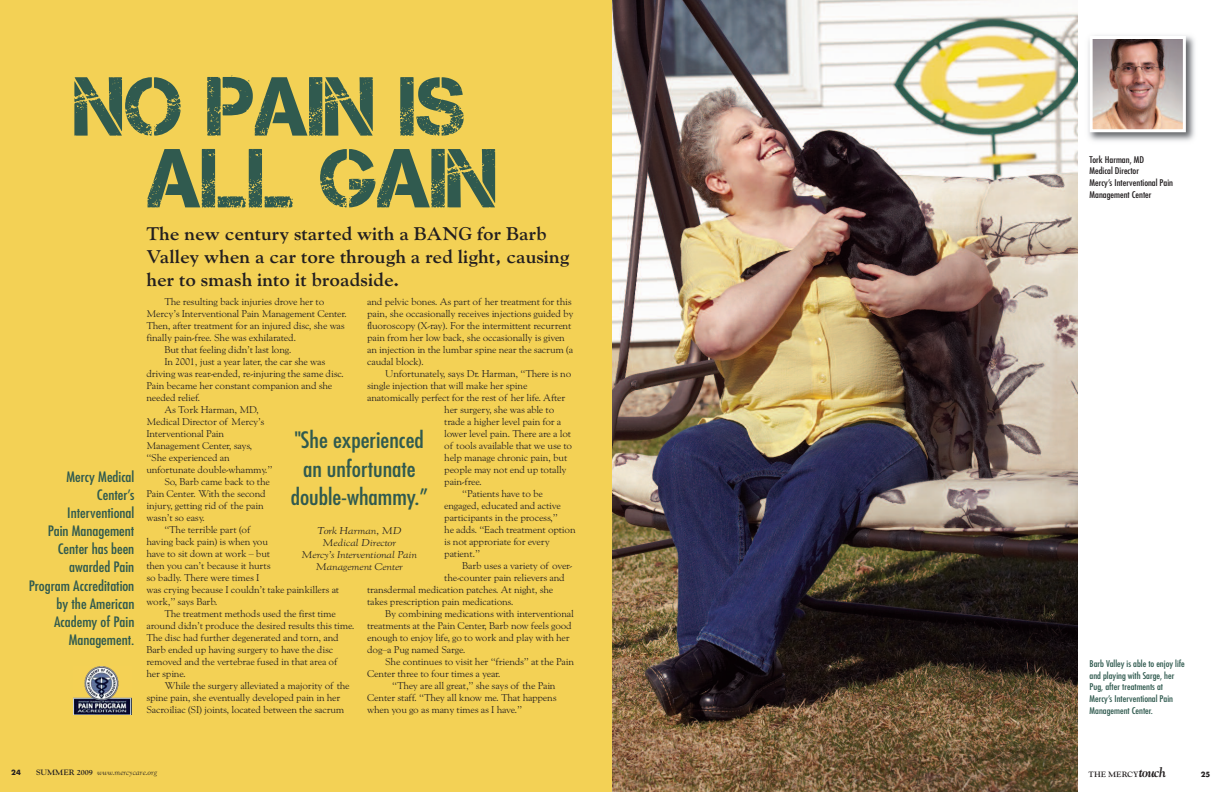
<style>
.page{position:relative;width:1224px;height:792px;background:#fff}
.page>*{position:absolute;margin:0;border:0;box-sizing:border-box;transform-origin:0 0}
.t1{font:83.4px/71.8px "Captureit";color:#305a4f}
.t2{font:condensed 22px/28.5px "Futura";color:#305a4f;text-align:center;scale:1.11 1}
.t3{font:700 19px/22.8px "Goudy";color:#231f20}
.t4{font:condensed 14px/18.1px "Futura";color:#305a4f;text-align:right;scale:1.11 1}
.t5{font:10px/12px "Goudy Old Style";letter-spacing:-.02em;color:#231f20}
.t6{font:italic 10px/12px "Goudy Old Style";letter-spacing:-.02em;color:#231f20;text-align:center;scale:1.11 1}
.t7{font:condensed 9px/11.7px "Futura";color:#305a4f;scale:1.11 1}
.t8{font:condensed 9px/11.7px "Futura";color:#231f20;scale:1.11 1}
.t9{font:italic 8px "Goudy Old Style";color:#231f20}
.t10{font:700 8px "Goudy";color:#231f20}
.t11{font:700 7px "Futura";color:#231f20}
.s1{font-family:"Goudy";font-weight:700;font-style:normal}
.s2{font-style:italic;font-size:14px}
</style>
<div class="page">
<div style="left:0;top:0;width:612px;height:792px;background:#f3d155"></div>
<img style="left:612px;top:0;width:466px;height:792px">
<img style="left:1088px;top:35px;width:107px;height:106px">
<img style="left:1094px;top:40px;width:88px;height:88px">
<div style="left:1090px;top:36px;width:96px;height:96px;border:3px solid #fff"></div>
<img style="left:73px;top:666px;width:59px;height:49px">
<h1 class="t1" style="left:148px;top:71px;width:352px;text-indent:-73px">NO PAIN IS<br>ALL GAIN</h1>
<h3 class="t4" style="left:29px;top:468px;width:97px">Mercy Medical<br>Center’s<br>Interventional<br>Pain Management<br>Center has been awarded Pain<br>Program Accreditation by the American<br>Academy of Pain<br>Management.</h3>
<h3 class="t3" style="left:146px;top:224px;width:425px">The new century started with a BANG for Barb<br>Valley when a car tore through a red light, causing her to smash into it broadside.</h3>
<p class="t5" style="left:367px;top:296px;width:208px">and pelvic bones. As part of her treatment for this pain, she occasionally receives injections guided by fluoroscopy (X-ray). For the intermittent recurrent pain from her low back, she occasionally is given an injection in the lumbar spine near the sacrum (a caudal block).</p>
<p class="t5" style="left:385px;top:368px;width:188px">Unfortunately, says Dr. Harman, “There is no</p>
<p class="t5" style="left:367px;top:380px;width:162px">single injection that will make her spine</p>
<p class="t5" style="left:367px;top:392px;width:200px">anatomically perfect for the rest of her life. After</p>
<p class="t5" style="left:444px;top:404px;width:112px">her surgery, she was able to</p>
<p class="t5" style="left:444px;top:416px;width:119px">trade a higher level pain for a</p>
<p class="t5" style="left:444px;top:428px;width:128px">lower level pain. There are a lot</p>
<p class="t5" style="left:444px;top:440px;width:129px">of tools available that we use to</p>
<p class="t5" style="left:444px;top:452px;width:125px">help manage chronic pain, but</p>
<p class="t5" style="left:444px;top:464px;width:124px">people may not end up totally</p>
<p class="t5" style="left:444px;top:476px;width:39px">pain-free.</p>
<p class="t5" style="left:462px;top:488px;width:82px">“Patients have to be</p>
<p class="t5" style="left:444px;top:500px;width:118px">engaged, educated and active</p>
<p class="t5" style="left:444px;top:512px;width:115px">participants in the process,”</p>
<p class="t5" style="left:444px;top:524px;width:133px">he adds. “Each treatment option</p>
<p class="t5" style="left:444px;top:536px;width:107px">is not approriate for every</p>
<p class="t5" style="left:444px;top:548px;width:37px">patient.”</p>
<p class="t5" style="left:462px;top:560px;width:112px">Barb uses a variety of over-</p>
<p class="t5" style="left:444px;top:572px;width:122px">the-counter pain relievers and</p>
<p class="t5" style="left:367px;top:584px;width:188px">transdermal medication patches. At night, she</p>
<p class="t5" style="left:367px;top:596px;width:148px">takes prescription pain medications.</p>
<p class="t5" style="left:385px;top:608px;width:190px">By combining medications with interventional</p>
<p class="t5" style="left:367px;top:620px;width:206px">treatments at the Pain Center, Barb now feels good</p>
<p class="t5" style="left:367px;top:632px;width:204px">enough to enjoy life, go to work and play with her</p>
<p class="t5" style="left:367px;top:644px;width:100px">dog–a Pug named Sarge.</p>
<p class="t5" style="left:385px;top:656px;width:190px">She continues to visit her “friends” at the Pain</p>
<p class="t5" style="left:367px;top:668px;width:135px">Center three to four times a year.</p>
<p class="t5" style="left:392px;top:680px;width:165px">“They are all great,” she says of the Pain</p>
<p class="t5" style="left:367px;top:692px;width:191px">Center staff. “They all know me. That happens</p>
<p class="t5" style="left:367px;top:704px;width:157px">when you go as many times as I have.”</p>
<p class="t5" style="left:164px;top:296px;width:161px">The resulting back injuries drove her to</p>
<p class="t5" style="left:146px;top:308px;width:202px">Mercy’s Interventional Pain Management Center.</p>
<p class="t5" style="left:146px;top:320px;width:200px">Then, after treatment for an injured disc, she was</p>
<p class="t5" style="left:146px;top:332px;width:152px">finally pain-free. She was exhilarated.</p>
<p class="t5" style="left:164px;top:344px;width:129px">But that feeling didn’t last long.</p>
<p class="t5" style="left:164px;top:356px;width:163px">In 2001, just a year later, the car she was</p>
<p class="t5" style="left:146px;top:368px;width:199px">driving was rear-ended, re-injuring the same disc.</p>
<p class="t5" style="left:146px;top:380px;width:188px">Pain became her constant companion and she</p>
<p class="t5" style="left:146px;top:392px;width:56px">needed relief.</p>
<p class="t5" style="left:164px;top:404px;width:96px">As Tork Harman, MD,</p>
<p class="t5" style="left:146px;top:416px;width:120px">Medical Director of Mercy’s</p>
<p class="t5" style="left:146px;top:428px;width:79px">Interventional Pain</p>
<p class="t5" style="left:146px;top:440px;width:108px">Management Center, says,</p>
<p class="t5" style="left:146px;top:452px;width:85px">“She experienced an</p>
<p class="t5" style="left:146px;top:464px;width:128px">unfortunate double-whammy.”</p>
<p class="t5" style="left:164px;top:476px;width:107px">So, Barb came back to the</p>
<p class="t5" style="left:146px;top:488px;width:121px">Pain Center. With the second</p>
<p class="t5" style="left:146px;top:500px;width:119px">injury, getting rid of the pain</p>
<p class="t5" style="left:146px;top:512px;width:60px">wasn’t so easy.</p>
<p class="t5" style="left:164px;top:524px;width:87px">“The terrible part (of</p>
<p class="t5" style="left:146px;top:536px;width:123px">having back pain) is when you</p>
<p class="t5" style="left:146px;top:548px;width:125px">have to sit down at work – but</p>
<p class="t5" style="left:146px;top:560px;width:126px">then you can’t because it hurts</p>
<p class="t5" style="left:146px;top:572px;width:115px">so badly. There were times I</p>
<p class="t5" style="left:146px;top:584px;width:194px">was crying because I couldn’t take painkillers at</p>
<p class="t5" style="left:146px;top:596px;width:73px">work,” says Barb.</p>
<p class="t5" style="left:164px;top:608px;width:173px">The treatment methods used the first time</p>
<p class="t5" style="left:146px;top:620px;width:210px">around didn’t produce the desired results this time.</p>
<p class="t5" style="left:146px;top:632px;width:194px">The disc had further degenerated and torn, and</p>
<p class="t5" style="left:146px;top:644px;width:188px">Barb ended up having surgery to have the disc</p>
<p class="t5" style="left:146px;top:656px;width:192px">removed and the vertebrae fused in that area of</p>
<p class="t5" style="left:146px;top:668px;width:41px">her spine.</p>
<p class="t5" style="left:164px;top:680px;width:187px">While the surgery alleviated a majority of the</p>
<p class="t5" style="left:146px;top:692px;width:196px">spine pain, she eventually developed pain in her</p>
<p class="t5" style="left:146px;top:704px;width:199px">Sacroiliac (SI) joints, located between the sacrum</p>
<h2 class="t2" style="left:291px;top:427px;width:125px">"She experienced an unfortunate double-whammy.”</h2>
<p class="t6" style="left:302px;top:525px;width:106px">Tork Harman, MD<br>Medical Director<br>Mercy’s Interventional Pain<br>Management Center</p>
<p class="t11" style="left:11px;top:770px;width:11px">24</p>
<p class="t9" style="left:36px;top:770px;width:123px"><span class="s1">SUMMER 2009</span> www.mercycare.org</p>
<p class="t8" style="left:1090px;top:154px;width:77px">Tork Harman, MD<br>Medical Director<br>Mercy’s Interventional Pain<br>Management Center</p>
<p class="t7" style="left:1090px;top:658px;width:87px">Barb Valley is able to enjoy life and playing with Sarge, her<br>Pug, after treatments at<br>Mercy’s Interventional Pain<br>Management Center.</p>
<p class="t10" style="left:1089px;top:772px;width:79px">THE MERCY<span class="s2">touch</span></p>
<p class="t11" style="left:1201px;top:771px;width:11px">25</p>
</div>
